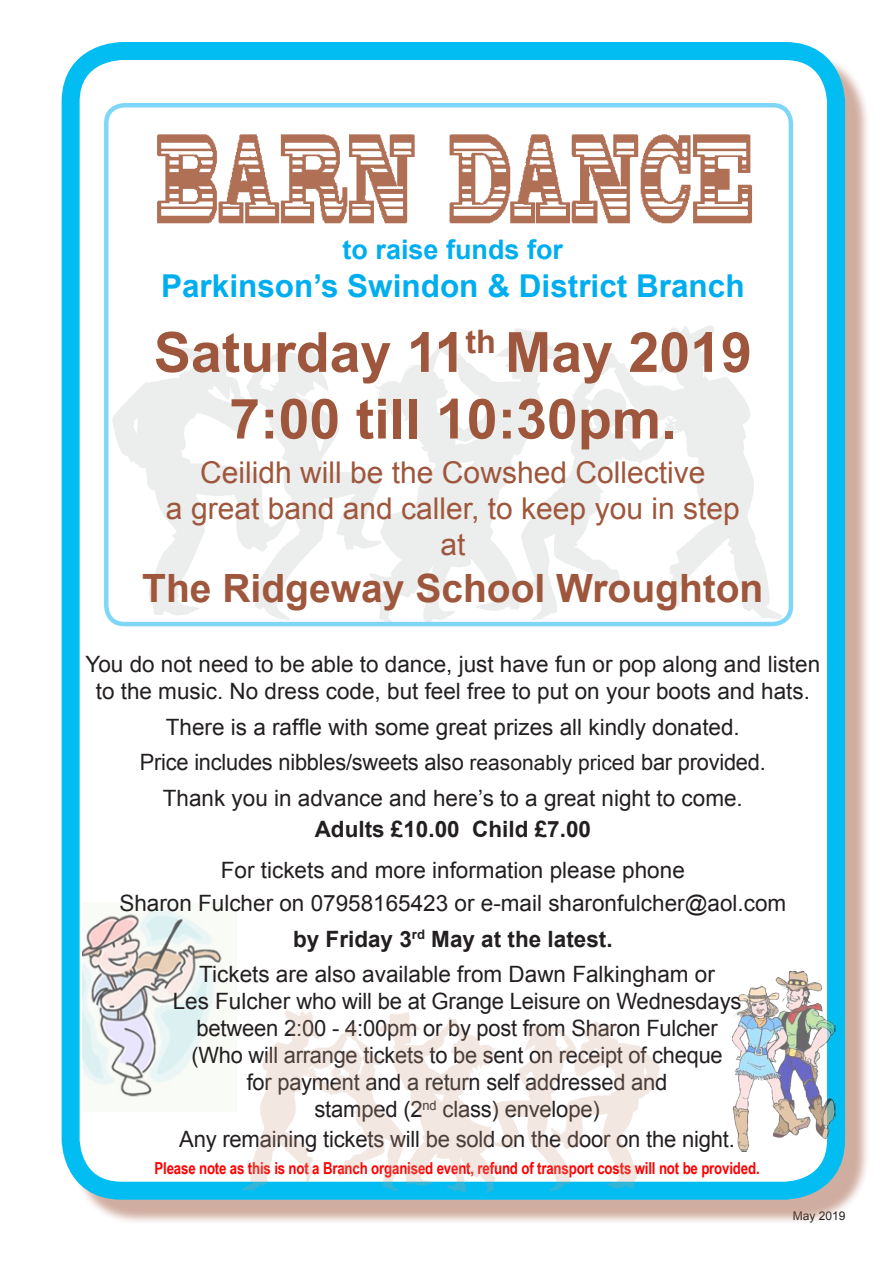
<style>
.page{position:relative;width:893px;height:1263px;background:#fff}
.page>*{position:absolute;margin:0;border:0;box-sizing:border-box;transform-origin:0 0}
.t1{font:700 55.5px/66.6px "Arial";color:#9e573c;text-align:center}
.t2{font:700 39px "Arial";color:#9e573c}
.t3{font:700 31.5px "Arial";color:#00aeef}
.t4{font:30px/36px "Arial";color:#9e573c;text-align:center}
.t5{font:700 27px "Arial";color:#00aeef}
.t6{font:22.5px/27px "Arial";color:#231f20;text-align:center}
.t7{font:700 22.5px "Arial";color:#231f20}
.t8{font:700 16.5px "Arial Narrow";letter-spacing:-.01em;color:#f00}
.t9{font:12px "Arial";color:#231f20}
.s1{font-size:21px}
</style>
<div class="page">
<div style="left:70px;top:51px;width:800px;height:1174px;background:#9e573c;opacity:.49"></div>
<div style="left:71px;top:51px;width:765px;height:1140px;background:#fff;border-radius:51px"></div>
<div style="left:62px;top:42px;width:783px;height:1158px;border:18px solid #01bdf2;border-radius:51px"></div>
<div style="left:104px;top:103px;width:689px;height:523px;border:4px solid #00aeef;border-radius:18px"></div>
<img style="left:83px;top:906px;width:141px;height:191px">
<img style="left:157px;top:134px;width:595px;height:90px">
<img style="left:733px;top:971px;width:103px;height:180px">
<img style="left:242px;top:1011px;width:417px;height:183px">
<p class="t5" style="left:343px;top:231px;width:222px">to raise funds for</p>
<p class="t3" style="left:161px;top:265px;width:585px">Parkinson’s Swindon &amp; District Branch</p>
<p class="t1" style="left:154px;top:321px;width:599px">Saturday 11<sup>th</sup> May 2019<br>7:00 till 10:30pm.</p>
<p class="t4" style="left:166px;top:455px;width:575px">Ceilidh will be the Cowshed Collective<br>a great band and caller, to keep you in step</p>
<p class="t4" style="left:440px;top:527px;width:27px">at</p>
<p class="t2" style="left:142px;top:562px;width:623px">The Ridgeway School Wroughton</p>
<p class="t6" style="left:85px;top:651px;width:736px">You do not need to be able to dance, just have fun or pop along and listen to the music. No dress code, but feel free to put on your boots and hats.</p>
<p class="t6" style="left:166px;top:713px;width:575px">There is a raffle with some great prizes all kindly donated.</p>
<p class="t6" style="left:140px;top:749px;width:627px">Price includes nibbles/sweets also <span class="s1">reasonably priced</span> bar provided.</p>
<p class="t6" style="left:163px;top:784px;width:581px">Thank you in advance and here’s to a great night to come.</p>
<p class="t7" style="left:315px;top:814px;width:278px">Adults £10.00 Child £7.00</p>
<p class="t6" style="left:119px;top:854px;width:668px;line-height:33px">For tickets and more information please phone<br>Sharon Fulcher on 07958165423 or e-mail sharonfulcher@aol.com</p>
<p class="t7" style="left:293px;top:924px;width:321px">by Friday 3<sup>rd</sup> May at the latest.</p>
<p class="t6" style="left:173px;top:961px;width:570px">Tickets are also available from Dawn Falkingham or<br>Les Fulcher who will be at Grange Leisure on Wednesdays between 2:00 - 4:00pm or by post from Sharon Fulcher (Who will arrange tickets to be sent on receipt of cheque<br>for payment and a return self addressed and<br>stamped (2<sup>nd</sup> class) envelope)</p>
<p class="t6" style="left:179px;top:1126px;width:557px">Any remaining tickets will be sold on the door on the night.</p>
<p class="t8" style="left:154px;top:1156px;width:607px">Please note as this is not a Branch organised event, refund of transport costs will not be provided.</p>
<p class="t9" style="left:793px;top:1208px;width:54px">May 2019</p>
</div>
